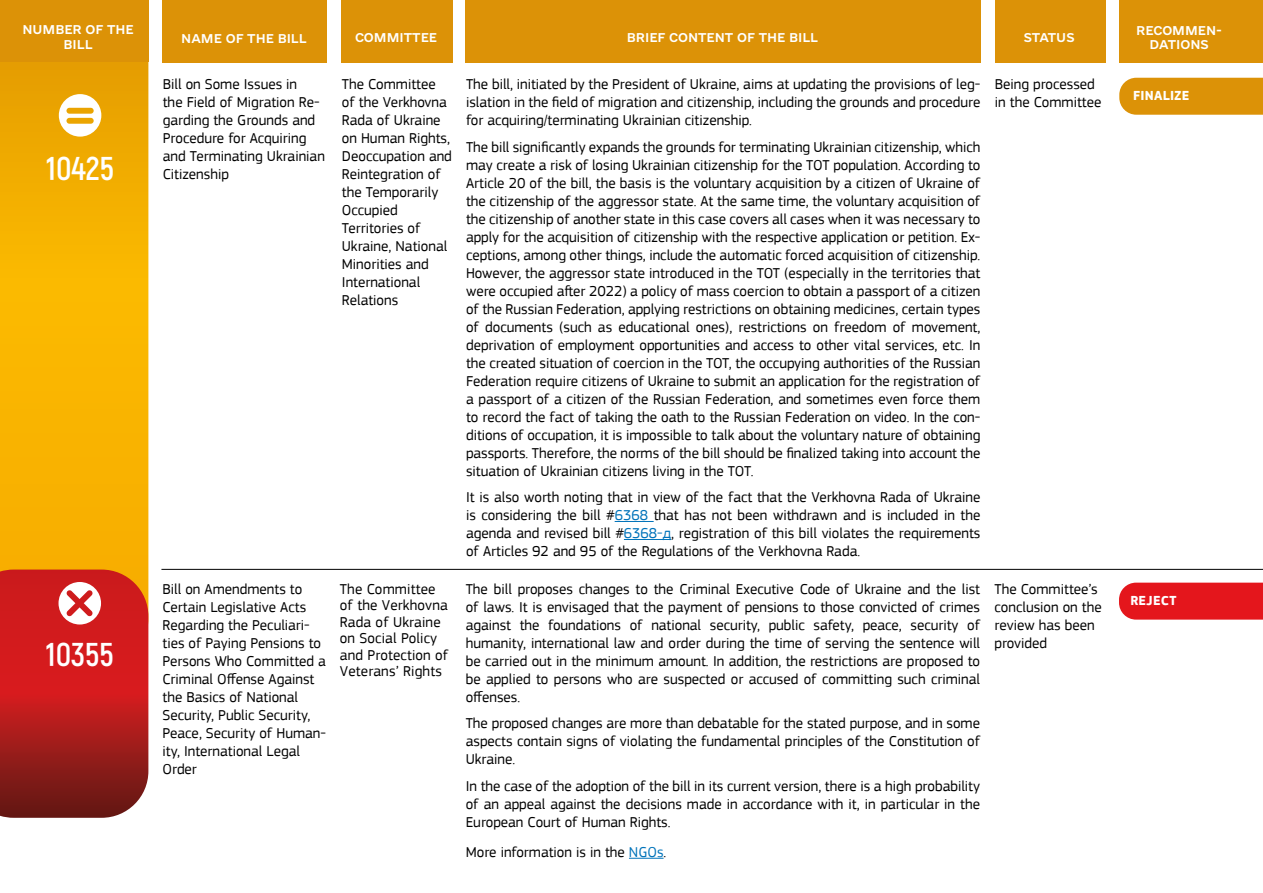
<style>
.page{position:relative;width:1263px;height:893px;background:#fff}
.page>*{position:absolute;margin:0;border:0;box-sizing:border-box;transform-origin:0 0}
.t1{font:700 33px "Akrobat";color:#fff}
.t2{font:15px/18px "PF Square Sans Pro";color:#000}
.t3{font:700 13.5px "PF Square Sans Pro";letter-spacing:.02em;color:#fff}
.t4{font:12px/14.4px "e Ukraine Medium";color:#fff;text-align:center}
.s1{color:#0073ba}
</style>
<div class="page">
<svg style="left:0;top:62px;width:148px;height:508px;background:#f5b000"></svg>
<div style="left:994px;top:0;width:111px;height:62px;background:#dc9207"></div>
<div style="left:1119px;top:0;width:144px;height:62px;background:#dc9207"></div>
<div style="left:466px;top:0;width:515px;height:62px;background:#dc9207"></div>
<div style="left:163px;top:0;width:164px;height:62px;background:#dc9207"></div>
<div style="left:341px;top:0;width:111px;height:62px;background:#dc9207"></div>
<div style="left:0;top:0;width:148px;height:62px;background:#dc9207"></div>
<hr style="left:629px;top:858px;width:34px;height:1px;background:#0073ba">
<div style="left:1119px;top:583px;width:144px;height:37px;background:#e4161c"></div>
<hr style="left:161px;top:569px;width:1102px;height:1px;background:#000">
<svg style="left:0;top:570px;width:148px;height:248px;background:#b82624"></svg>
<hr style="left:615px;top:521px;width:39px;height:1px;background:#0073ba">
<hr style="left:624px;top:539px;width:47px;height:1px;background:#0073ba">
<div style="left:1119px;top:78px;width:144px;height:37px;background:#dc9207"></div>
<svg style="left:59px;top:94px;width:42px;height:43px"></svg>
<p class="t4" style="left:22px;top:23px;width:113px">NUMBER OF THE<br>BILL</p>
<h1 class="t1" style="left:46px;top:148px;width:69px">10425</h1>
<h1 class="t1" style="left:46px;top:634px;width:69px">10355</h1>
<p class="t4" style="left:181px;top:31px;width:127px">NAME OF THE BILL</p>
<p class="t4" style="left:627px;top:31px;width:193px">BRIEF CONTENT OF THE BILL</p>
<p class="t4" style="left:1024px;top:31px;width:52px">STATUS</p>
<p class="t4" style="left:1136px;top:24px;width:87px">RECOMMEN-<br>DATIONS</p>
<p class="t4" style="left:355px;top:31px;width:84px">COMMITTEE</p>
<p class="t2" style="left:163px;top:75px;width:164px">Bill on Some Issues in<br>the Field of Migration Re&shy;garding the Grounds and<br>Procedure for Acquiring and Terminating Ukrainian<br>Citizenship</p>
<p class="t2" style="left:342px;top:75px;width:112px">The Committee of the Verkhovna<br>Rada of Ukraine on Human Rights,<br>Deoccupation and<br>Reintegration of the Temporarily<br>Occupied<br>Territories of<br>Ukraine, National<br>Minorities and<br>International<br>Relations</p>
<p class="t2" style="left:466px;top:75px;width:516px;text-align:justify">The bill, initiated by the President of Ukraine, aims at updating the provisions of leg&shy;islation in the field of migration and citizenship, including the grounds and procedure for acquiring/terminating Ukrainian citizenship.</p>
<p class="t2" style="left:466px;top:138px;width:516px;text-align:justify">The bill significantly expands the grounds for terminating Ukrainian citizenship, which may create a risk of losing Ukrainian citizenship for the TOT population. According to Article 20 of the bill, the basis is the voluntary acquisition by a citizen of Ukraine of the citizenship of the aggressor state. At the same time, the voluntary acquisition of the citizenship of another state in this case covers all cases when it was necessary to apply for the acquisition of citizenship with the respective application or petition. Ex&shy;ceptions, among other things, include the automatic forced acquisition of citizenship.<br>However, the aggressor state introduced in the TOT (especially in the territories that were occupied after 2022) a policy of mass coercion to obtain a passport of a citizen of the Russian Federation, applying restrictions on obtaining medicines, certain types of documents (such as educational ones), restrictions on freedom of movement, deprivation of employment opportunities and access to other vital services, etc. In the created situation of coercion in the TOT, the occupying authorities of the Russian Federation require citizens of Ukraine to submit an application for the registration of a passport of a citizen of the Russian Federation, and sometimes even force them to record the fact of taking the oath to the Russian Federation on video. In the con&shy;ditions of occupation, it is impossible to talk about the voluntary nature of obtaining passports. Therefore, the norms of the bill should be finalized taking into account the situation of Ukrainian citizens living in the TOT.</p>
<p class="t2" style="left:466px;top:488px;width:516px;text-align:justify">It is also worth noting that in view of the fact that the Verkhovna Rada of Ukraine is considering the bill #<span class="s1">6368</span> that has not been withdrawn and is included in the agenda and revised bill #<span class="s1">6368-д</span>, registration of this bill violates the requirements of Articles 92 and 95 of the Regulations of the Verkhovna Rada.</p>
<p class="t2" style="left:162px;top:580px;width:165px">Bill on Amendments to<br>Certain Legislative Acts<br>Regarding the Peculiari&shy;ties of Paying Pensions to<br>Persons Who Committed a<br>Criminal Offense Against the Basics of National<br>Security, Public Security,<br>Peace, Security of Human&shy;ity, International Legal<br>Order</p>
<p class="t2" style="left:466px;top:580px;width:516px;text-align:justify">The bill proposes changes to the Criminal Executive Code of Ukraine and the list of laws. It is envisaged that the payment of pensions to those convicted of crimes against the foundations of national security, public safety, peace, security of humanity, international law and order during the time of serving the sentence will be carried out in the minimum amount. In addition, the restrictions are proposed to be applied to persons who are suspected or accused of committing such criminal offenses.</p>
<p class="t2" style="left:340px;top:581px;width:110px;line-height:16.5px">The Committee of the Verkhovna<br>Rada of Ukraine on Social Policy and Protection of<br>Veterans’ Rights</p>
<p class="t2" style="left:466px;top:715px;width:516px;text-align:justify">The proposed changes are more than debatable for the stated purpose, and in some aspects contain signs of violating the fundamental principles of the Constitution of Ukraine.</p>
<p class="t2" style="left:466px;top:777px;width:516px;text-align:justify">In the case of the adoption of the bill in its current version, there is a high probability of an appeal against the decisions made in accordance with it, in particular in the European Court of Human Rights.</p>
<p class="t2" style="left:466px;top:843px;width:202px">More information is in the <span class="s1">NGOs</span>.</p>
<p class="t2" style="left:995px;top:75px;width:108px">Being processed in the Committee</p>
<p class="t2" style="left:994px;top:580px;width:109px">The Committee’s conclusion on the review has been provided</p>
<p class="t3" style="left:1133px;top:88px;width:58px">FINALIZE</p>
<p class="t3" style="left:1130px;top:593px;width:48px">REJECT</p>
</div>
